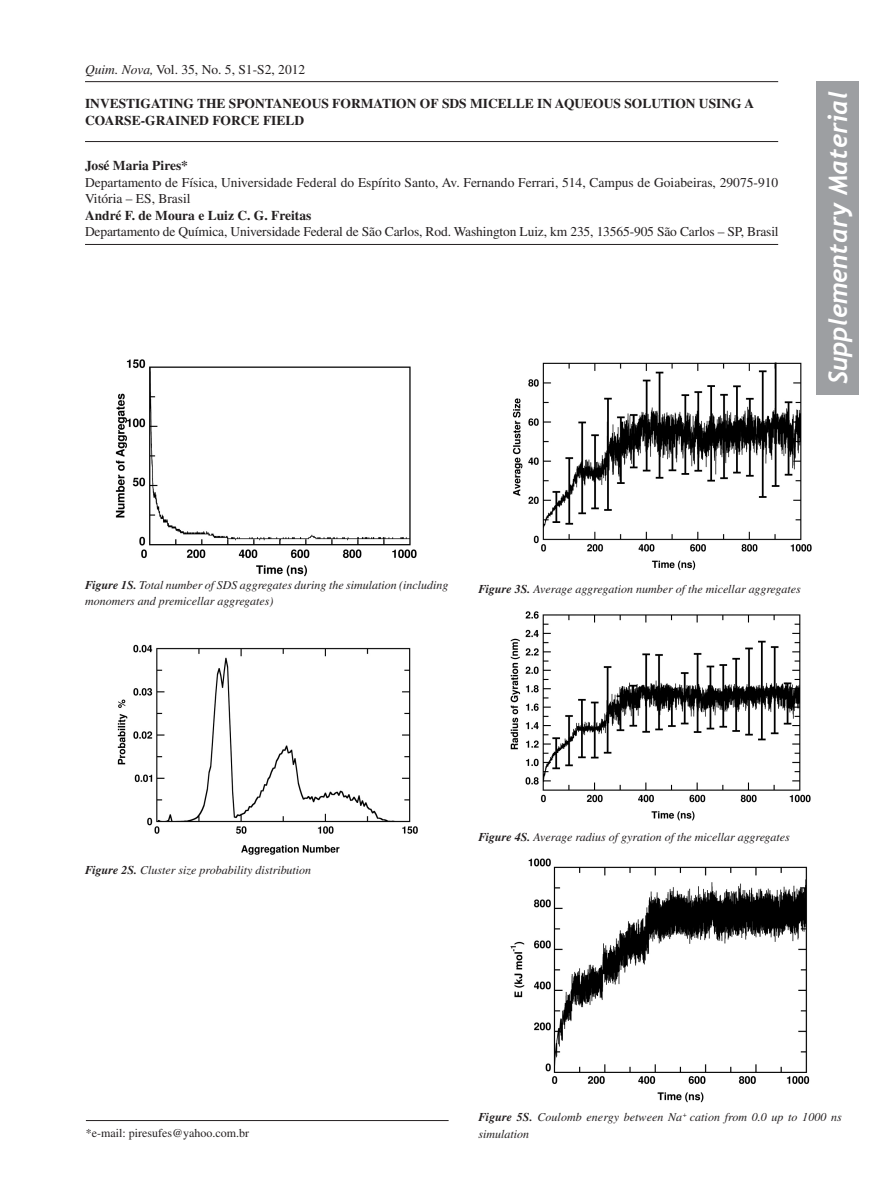
<style>
.page{position:relative;width:893px;height:1191px;background:#fff}
.page>*{position:absolute;margin:0;border:0;box-sizing:border-box;transform-origin:0 0}
.t1{font:italic 700 25.5px "Trebuchet";color:#fff}
.Endereços{font:13.5px/16.5px "Times";color:#231f20}
.Recebido{font:13.5px "Times";letter-spacing:-.01em;color:#231f20}
.Título{font:700 13.5px/16.5px "Times";color:#231f20}
.Autores{font:700 13.5px "Times";color:#231f20}
.Figura{font:italic 12px/16.5px "Times";color:#231f20}
.Rodapé{font:12px "Times";color:#231f20}
.s1{font-style:italic}
.s2{font-weight:700}
</style>
<div class="page">
<div style="left:816px;top:81px;width:43px;height:313px;background:#9d9fa2"></div>
<hr style="left:86px;top:1120px;width:363px;height:1px;background:#231f20">
<hr style="left:85px;top:81px;width:693px;height:1px;background:#231f20">
<hr style="left:85px;top:141px;width:693px;height:1px;background:#231f20">
<hr style="left:85px;top:244px;width:693px;height:1px;background:#231f20">
<img style="left:115px;top:359px;width:302px;height:218px">
<img style="left:117px;top:644px;width:301px;height:211px">
<img style="left:512px;top:362px;width:300px;height:208px">
<img style="left:510px;top:611px;width:301px;height:210px">
<img style="left:510px;top:858px;width:300px;height:245px">
<p class="Endereços" style="left:85px;top:61px;width:222px"><span class="s1">Quim. Nova,</span> Vol. 35, No. 5, S1-S2, 2012</p>
<p class="Título" style="left:85px;top:95px;width:671px">INVESTIGATING THE SPONTANEOUS FORMATION OF SDS MICELLE IN AQUEOUS SOLUTION USING A<br>COARSE-GRAINED FORCE FIELD</p>
<p class="Autores" style="left:85px;top:158px;width:105px">José Maria Pires*</p>
<p class="Endereços" style="left:85px;top:174px;width:695px">Departamento de Física, Universidade Federal do Espírito Santo, Av. Fernando Ferrari, 514, Campus de Goiabeiras, 29075-910<br>Vitória – ES, Brasil</p>
<p class="Autores" style="left:85px;top:207px;width:228px">André F. de Moura e Luiz C. G. Freitas</p>
<p class="Recebido" style="left:85px;top:224px;width:695px">Departamento de Química, Universidade Federal de São Carlos, Rod. Washington Luiz, km 235, 13565-905 São Carlos – SP, Brasil</p>
<h1 class="t1" style="left:822px;top:384px;width:294px;rotate:-90deg">Supplementary Material</h1>
<p class="Figura" style="left:85px;top:576px;width:365px"><span class="s2">Figure 1S.</span> Total number of SDS aggregates during the simulation (including monomers and premicellar aggregates)</p>
<p class="Figura" style="left:478px;top:581px;width:324px"><span class="s2">Figure 3S.</span> Average aggregation number of the micellar aggregates</p>
<p class="Figura" style="left:85px;top:861px;width:228px"><span class="s2">Figure 2S.</span> Cluster size probability distribution</p>
<p class="Figura" style="left:478px;top:828px;width:313px"><span class="s2">Figure 4S.</span> Average radius of gyration of the micellar aggregates</p>
<p class="Rodapé" style="left:86px;top:1126px;width:165px">*e-mail: piresufes@yahoo.com.br</p>
<p class="Figura" style="left:478px;top:1109px;width:365px"><span class="s2">Figure 5S.</span> Coulomb energy between Na<sup>+</sup> cation from 0.0 up to 1000 ns simulation</p>
</div>
